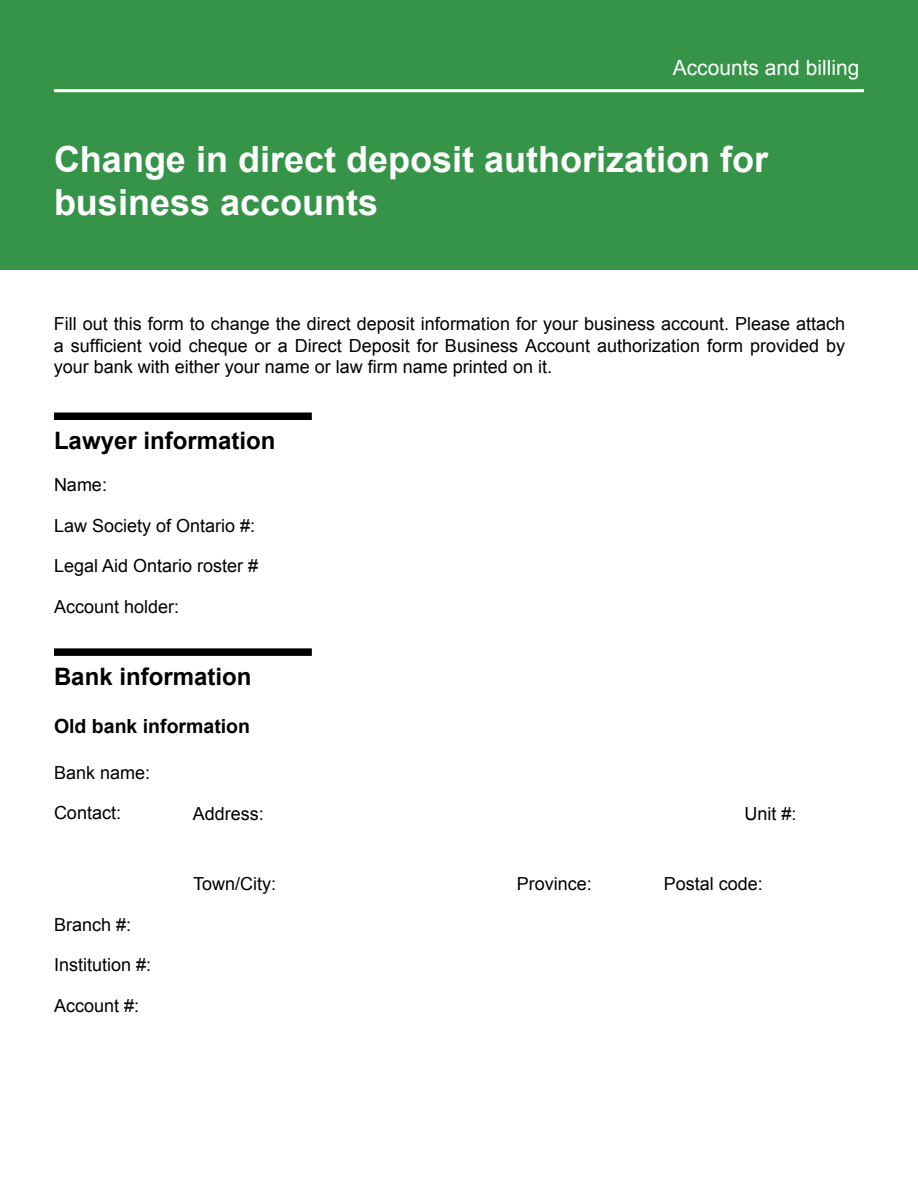
<style>
.page{position:relative;width:918px;height:1188px;background:#fff}
.page>*{position:absolute;margin:0;border:0;box-sizing:border-box;transform-origin:0 0}
.H1_-_Title_of_the_fo{font:700 36px/43.2px "Arial";color:#fff}
.H2_-_Section_title{font:700 24px "Arial";color:#000}
.t1{font:21px "Arial";color:#fff}
.H3_-_Section_sub-tit{font:700 19.5px "Arial";color:#000}
.t2{font:18px/21.6px "Arial";color:#000;text-align:justify}
</style>
<div class="page">
<div style="left:0;top:0;width:918px;height:270px;background:#359448"></div>
<hr style="left:54px;top:89px;width:810px;height:3px;background:#fff">
<div style="left:54px;top:648px;width:258px;height:8px;background:#000"></div>
<div style="left:54px;top:412px;width:258px;height:8px;background:#000"></div>
<p class="t1" style="left:673px;top:53px;width:188px">Accounts and billing</p>
<h1 class="H1_-_Title_of_the_fo" style="left:54px;top:138px;width:716px">Change in direct deposit authorization for business accounts</h1>
<p class="t2" style="left:54px;top:313px;width:793px">Fill out this form to change the direct deposit information for your business account. Please attach a sufficient void cheque or a Direct Deposit for Business Account authorization form provided by your bank with either your name or law firm name printed on it.</p>
<h2 class="H2_-_Section_title" style="left:54px;top:425px;width:223px">Lawyer information</h2>
<p class="t2" style="left:54px;top:474px;width:55px">Name:</p>
<p class="t2" style="left:54px;top:515px;width:203px">Law Society of Ontario #:</p>
<p class="t2" style="left:54px;top:555px;width:206px">Legal Aid Ontario roster #</p>
<p class="t2" style="left:54px;top:596px;width:127px">Account holder:</p>
<h2 class="H2_-_Section_title" style="left:54px;top:661px;width:199px">Bank information</h2>
<h3 class="H3_-_Section_sub-tit" style="left:54px;top:714px;width:198px">Old bank information</h3>
<p class="t2" style="left:54px;top:762px;width:98px">Bank name:</p>
<p class="t2" style="left:54px;top:802px;width:69px">Contact:</p>
<p class="t2" style="left:193px;top:803px;width:73px">Address:</p>
<p class="t2" style="left:744px;top:803px;width:54px">Unit #:</p>
<p class="t2" style="left:54px;top:914px;width:79px">Branch #:</p>
<p class="t2" style="left:54px;top:954px;width:99px">Institution #:</p>
<p class="t2" style="left:54px;top:995px;width:87px">Account #:</p>
<p class="t2" style="left:193px;top:873px;width:85px">Town/City:</p>
<p class="t2" style="left:517px;top:873px;width:77px">Province:</p>
<p class="t2" style="left:664px;top:873px;width:101px">Postal code:</p>
</div>
